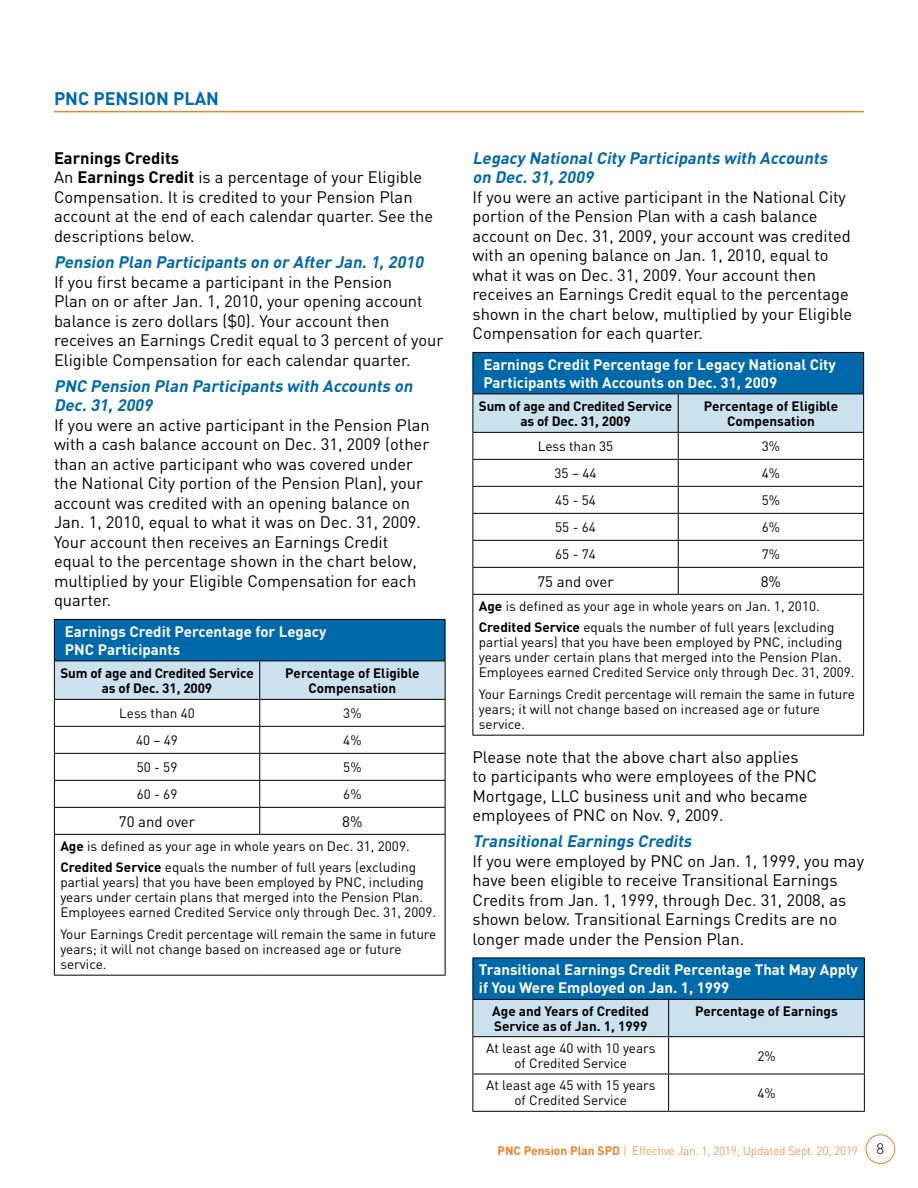
<style>
.page{position:relative;width:918px;height:1188px;background:#fff}
.page>*{position:absolute;margin:0;border:0;box-sizing:border-box;transform-origin:0 0}
.t1{font:700 18px "DIN Pro";color:#0069aa}
.t2{font:16.5px/19.5px "DIN Pro";color:#000}
.Blue_sub_head{font:italic 700 16.5px/19.5px "DIN Pro";color:#0069aa}
.Black_head{font:700 16.5px "DIN Pro";color:#000}
.Chart_Heads_white{font:700 15px/18px "DIN Pro";color:#fff}
.Chart_text{font:15px "DIN Pro";color:#000}
.Chart_text-2{font:13.5px/15px "DIN Pro";color:#000}
.Chart_text-3{font:700 13.5px/15px "DIN Pro";color:#000;text-align:center}
.t3{font:300 12px "DIN Pro";letter-spacing:-.02em;color:#f58025}
.s1{font-weight:700}
.s2{font-size:15px;color:#000}
</style>
<div class="page">
<hr style="left:54px;top:111px;width:810px;height:1px;background:#f58025">
<div style="left:866px;top:1134px;width:29px;height:30px;border:1px solid #f58025;border-radius:50%"></div>
<div style="left:54px;top:619px;width:391px;height:42px;background:#0069aa"></div>
<hr style="left:54px;top:619px;width:206px;height:1px;background:#000">
<hr style="left:54px;top:620px;width:1px;height:41px;background:#000">
<hr style="left:260px;top:619px;width:186px;height:1px;background:#000">
<hr style="left:445px;top:620px;width:1px;height:41px;background:#000">
<svg style="left:54px;top:661px;width:392px;height:173px"></svg>
<hr style="left:54px;top:834px;width:206px;height:1px;background:#000">
<hr style="left:54px;top:835px;width:1px;height:140px;background:#000">
<hr style="left:260px;top:834px;width:186px;height:1px;background:#000">
<hr style="left:445px;top:835px;width:1px;height:140px;background:#000">
<hr style="left:54px;top:975px;width:206px;height:1px;background:#000">
<hr style="left:260px;top:975px;width:186px;height:1px;background:#000">
<div style="left:473px;top:352px;width:391px;height:42px;background:#0069aa"></div>
<hr style="left:472px;top:352px;width:206px;height:1px;background:#000">
<hr style="left:472px;top:353px;width:1px;height:41px;background:#000">
<hr style="left:678px;top:352px;width:186px;height:1px;background:#000">
<hr style="left:863px;top:353px;width:1px;height:41px;background:#000">
<svg style="left:472px;top:394px;width:392px;height:200px"></svg>
<hr style="left:472px;top:594px;width:206px;height:1px;background:#000">
<hr style="left:472px;top:595px;width:1px;height:140px;background:#000">
<hr style="left:678px;top:594px;width:186px;height:1px;background:#000">
<hr style="left:863px;top:595px;width:1px;height:140px;background:#000">
<hr style="left:472px;top:735px;width:206px;height:1px;background:#000">
<hr style="left:678px;top:735px;width:186px;height:1px;background:#000">
<div style="left:473px;top:958px;width:391px;height:41px;background:#0069aa"></div>
<div style="left:474px;top:1000px;width:390px;height:36px;background:#cce1ee"></div>
<hr style="left:473px;top:958px;width:196px;height:1px;background:#000">
<hr style="left:473px;top:958px;width:1px;height:41px;background:#000">
<hr style="left:669px;top:958px;width:196px;height:1px;background:#000">
<hr style="left:864px;top:958px;width:1px;height:41px;background:#000">
<hr style="left:473px;top:999px;width:196px;height:1px;background:#000">
<hr style="left:473px;top:1000px;width:1px;height:36px;background:#000">
<hr style="left:669px;top:999px;width:196px;height:1px;background:#000">
<hr style="left:668px;top:1000px;width:1px;height:36px;background:#000">
<hr style="left:864px;top:1000px;width:1px;height:36px;background:#000">
<hr style="left:473px;top:1036px;width:196px;height:1px;background:#000">
<hr style="left:473px;top:1037px;width:1px;height:37px;background:#000">
<hr style="left:669px;top:1036px;width:196px;height:1px;background:#000">
<hr style="left:668px;top:1037px;width:1px;height:37px;background:#000">
<hr style="left:864px;top:1037px;width:1px;height:37px;background:#000">
<hr style="left:473px;top:1074px;width:196px;height:1px;background:#000">
<hr style="left:473px;top:1074px;width:1px;height:37px;background:#000">
<hr style="left:669px;top:1074px;width:196px;height:1px;background:#000">
<hr style="left:668px;top:1074px;width:1px;height:37px;background:#000">
<hr style="left:864px;top:1074px;width:1px;height:37px;background:#000">
<hr style="left:473px;top:1111px;width:196px;height:1px;background:#000">
<hr style="left:669px;top:1111px;width:196px;height:1px;background:#000">
<p class="t1" style="left:54px;top:86px;width:167px">PNC PENSION PLAN</p>
<p class="Black_head" style="left:54px;top:147px;width:127px">Earnings Credits</p>
<p class="t2" style="left:54px;top:167px;width:381px">An <span class="s1">Earnings Credit</span> is a percentage of your Eligible Compensation. It is credited to your Pension Plan account at the end of each calendar quarter. See the descriptions below.</p>
<p class="Blue_sub_head" style="left:54px;top:252px;width:375px">Pension Plan Participants on or After Jan.1,2010</p>
<p class="t2" style="left:54px;top:271px;width:391px">If you first became a participant in the Pension<br>Plan on or after Jan. 1, 2010, your opening account balance is zero dollars ($0). Your account then receives an Earnings Credit equal to 3 percent of your Eligible Compensation for each calendar quarter.</p>
<p class="Blue_sub_head" style="left:54px;top:375px;width:364px">PNC Pension Plan Participants with Accounts on<br>Dec.31,2009</p>
<p class="t2" style="left:54px;top:414px;width:377px">If you were an active participant in the Pension Plan with a cash balance account on Dec. 31, 2009 (other than an active participant who was covered under the National City portion of the Pension Plan), your account was credited with an opening balance on Jan. 1, 2010, equal to what it was on Dec. 31, 2009.<br>Your account then receives an Earnings Credit equal to the percentage shown in the chart below, multiplied by your Eligible Compensation for each quarter.</p>
<p class="Chart_Heads_white" style="left:65px;top:622px;width:263px">Earnings Credit Percentage for Legacy<br>PNC Participants</p>
<p class="Chart_text-3" style="left:60px;top:665px;width:195px">Sum of age and Credited Service as of Dec. 31, 2009</p>
<p class="Chart_text-3" style="left:285px;top:665px;width:136px">Percentage of Eligible<br>Compensation</p>
<p class="Chart_text-2" style="left:119px;top:705px;width:77px">Less than 40</p>
<p class="Chart_text-2" style="left:343px;top:705px;width:20px">3%</p>
<p class="Chart_text-2" style="left:136px;top:732px;width:43px">40 – 49</p>
<p class="Chart_text-2" style="left:343px;top:732px;width:20px">4%</p>
<p class="Chart_text-2" style="left:137px;top:759px;width:42px">50 - 59</p>
<p class="Chart_text-2" style="left:343px;top:759px;width:20px">5%</p>
<p class="Chart_text-2" style="left:137px;top:786px;width:42px">60 - 69</p>
<p class="Chart_text-2" style="left:343px;top:786px;width:20px">6%</p>
<p class="Chart_text" style="left:119px;top:811px;width:78px">70 and over</p>
<p class="Chart_text" style="left:342px;top:811px;width:22px">8%</p>
<p class="Chart_text-2" style="left:60px;top:838px;width:351px"><span class="s1">Age</span> is defined as your age in whole years on Dec. 31, 2009.</p>
<p class="Chart_text-2" style="left:60px;top:859px;width:377px"><span class="s1">Credited Service</span> equals the number of full years (excluding partial years) that you have been employed by PNC, including years under certain plans that merged into the Pension Plan.<br>Employees earned Credited Service only through Dec. 31, 2009.</p>
<p class="Chart_text-2" style="left:60px;top:926px;width:377px">Your Earnings Credit percentage will remain the same in future years; it will not change based on increased age or future service.</p>
<p class="Blue_sub_head" style="left:472px;top:147px;width:360px">Legacy NationalCity Participants with Accounts on Dec.31,2009</p>
<p class="t2" style="left:472px;top:186px;width:381px">If you were an active participant in the National City portion of the Pension Plan with a cash balance account on Dec. 31, 2009, your account was credited with an opening balance on Jan. 1, 2010, equal to what it was on Dec. 31, 2009. Your account then receives an Earnings Credit equal to the percentage shown in the chart below, multiplied by your Eligible Compensation for each quarter.</p>
<p class="Chart_Heads_white" style="left:483px;top:355px;width:354px">Earnings Credit Percentage for Legacy National City<br>Participants with Accounts on Dec. 31, 2009</p>
<p class="Chart_text-3" style="left:479px;top:398px;width:195px">Sum of age and Credited Service as of Dec. 31, 2009</p>
<p class="Chart_text-3" style="left:704px;top:398px;width:136px">Percentage of Eligible<br>Compensation</p>
<p class="Chart_text-2" style="left:538px;top:438px;width:77px">Less than 35</p>
<p class="Chart_text-2" style="left:762px;top:438px;width:20px">3%</p>
<p class="Chart_text-2" style="left:555px;top:465px;width:43px">35 – 44</p>
<p class="Chart_text-2" style="left:762px;top:465px;width:20px">4%</p>
<p class="Chart_text-2" style="left:555px;top:492px;width:42px">45 - 54</p>
<p class="Chart_text-2" style="left:762px;top:492px;width:20px">5%</p>
<p class="Chart_text-2" style="left:555px;top:519px;width:42px">55 - 64</p>
<p class="Chart_text-2" style="left:762px;top:519px;width:20px">6%</p>
<p class="Chart_text-2" style="left:555px;top:546px;width:42px">65 - 74</p>
<p class="Chart_text-2" style="left:762px;top:546px;width:20px">7%</p>
<p class="Chart_text" style="left:537px;top:571px;width:78px">75 and over</p>
<p class="Chart_text" style="left:761px;top:571px;width:22px">8%</p>
<p class="Chart_text-2" style="left:479px;top:598px;width:342px"><span class="s1">Age</span> is defined as your age in whole years on Jan. 1, 2010.</p>
<p class="Chart_text-2" style="left:479px;top:619px;width:377px"><span class="s1">Credited Service</span> equals the number of full years (excluding partial years) that you have been employed by PNC, including years under certain plans that merged into the Pension Plan.<br>Employees earned Credited Service only through Dec. 31, 2009.</p>
<p class="Chart_text-2" style="left:479px;top:686px;width:377px">Your Earnings Credit percentage will remain the same in future years; it will not change based on increased age or future service.</p>
<p class="t2" style="left:473px;top:746px;width:346px">Please note that the above chart also applies to participants who were employees of the PNC Mortgage, LLC business unit and who became employees of PNC on Nov. 9, 2009.</p>
<p class="Blue_sub_head" style="left:473px;top:831px;width:224px">TransitionalEarnings Credits</p>
<p class="t2" style="left:473px;top:850px;width:393px">If you were employed by PNC on Jan. 1, 1999, you may have been eligible to receive Transitional Earnings Credits from Jan. 1, 1999, through Dec. 31, 2008, as shown below. Transitional Earnings Credits are no longer made under the Pension Plan.</p>
<p class="Chart_Heads_white" style="left:479px;top:960px;width:381px">Transitional Earnings Credit Percentage That May Apply if You Were Employed on Jan. 1, 1999</p>
<p class="Chart_text-3" style="left:492px;top:1003px;width:158px;text-align:left">Age and Years of Credited<br>Service as of Jan. 1, 1999</p>
<p class="Chart_text-3" style="left:695px;top:1003px;width:144px">Percentage of Earnings</p>
<p class="Chart_text-2" style="left:486px;top:1040px;width:171px;text-align:center">At least age 40 with 10 years of Credited Service</p>
<p class="Chart_text-2" style="left:757px;top:1048px;width:20px">2%</p>
<p class="Chart_text-2" style="left:486px;top:1077px;width:171px;text-align:center">At least age 45 with 15 years of Credited Service</p>
<p class="Chart_text-2" style="left:757px;top:1085px;width:20px">4%</p>
<p class="t3" style="left:498px;top:1142px;width:388px"><span class="s1">PNC Pension Plan SPD</span> | Effective Jan. 1, 2019; Updated Sept. 20, 2019 <span class="s2">8</span></p>
</div>
